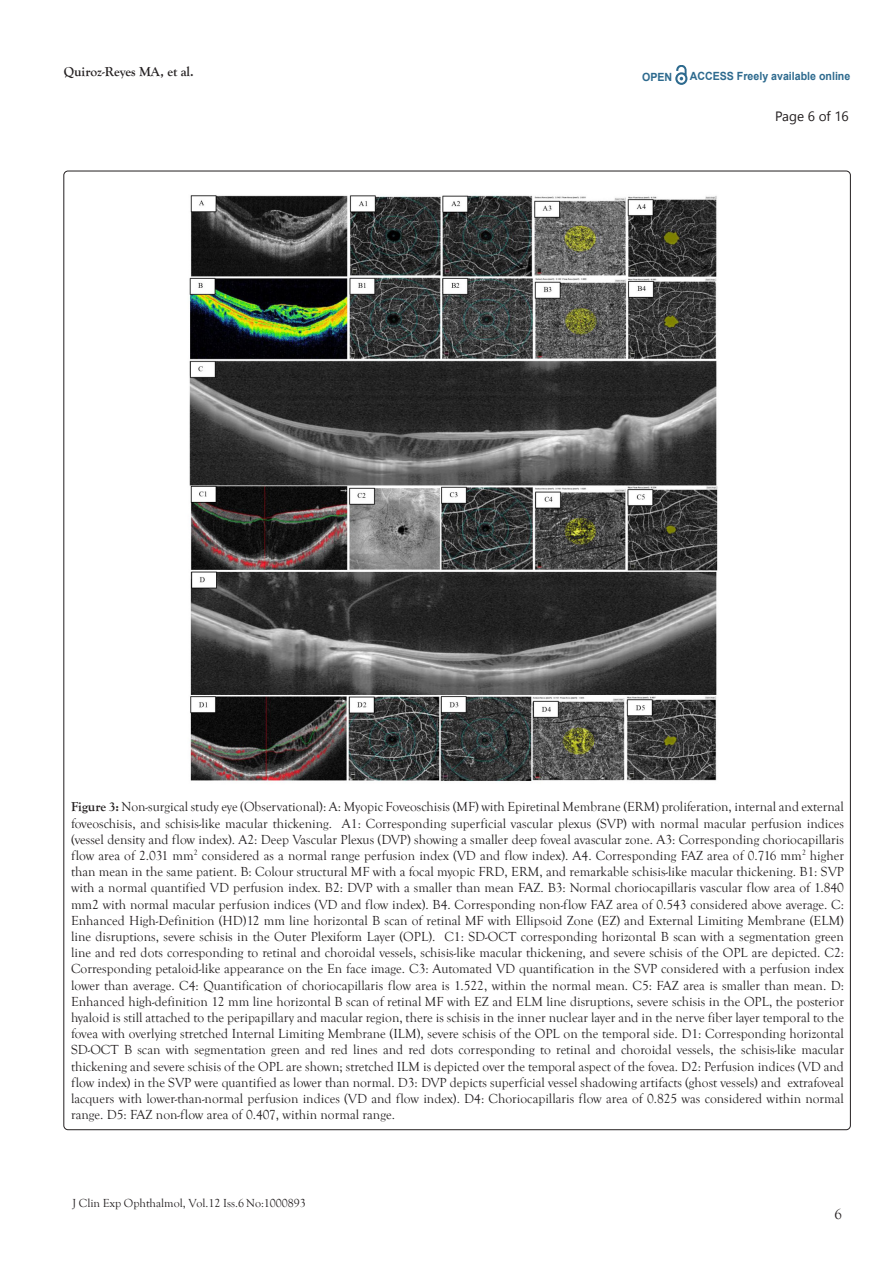
<style>
.page{position:relative;width:893px;height:1263px;background:#fff}
.page>*{position:absolute;margin:0;border:0;box-sizing:border-box;transform-origin:0 0}
.t1{font:15px "Goudy Old Style T";color:#231f20}
.t2{font:13.5px/16.2px "Goudy Old Style T";color:#231f20;text-align:justify}
.t3{font:700 13.5px "Goudy Old Style T";color:#231f20}
.t4{font:13.5px "Nirmala UI";color:#231f20}
.t5{font:12px "Goudy Old Style T";color:#231f20}
.t6{font:700 11.25px "Arial";color:#2d6a8e;scale:.94 1}
.s1{font-weight:700}
</style>
<div class="page">
<svg style="left:675px;top:65px;width:12px;height:20px"></svg>
<img style="left:189px;top:195px;width:529px;height:587px">
<p class="t3" style="left:64px;top:64px;width:131px">Quiroz-Reyes MA, et al.</p>
<p class="t6" style="left:642px;top:70px;width:34px">OPEN</p>
<p class="t6" style="left:690px;top:69px;width:172px">ACCESS Freely available online</p>
<p class="t4" style="left:775px;top:105px;width:75px">Page 6 of 16</p>
<p class="t2" style="left:71px;top:799px;width:775px"><span class="s1">Figure 3:</span> Non-surgical study eye (Observational): A: Myopic Foveoschisis (MF) with Epiretinal Membrane (ERM) proliferation, internal and external foveoschisis, and schisis-like macular thickening. A1: Corresponding superficial vascular plexus (SVP) with normal macular perfusion indices (vessel density and flow index). A2: Deep Vascular Plexus (DVP) showing a smaller deep foveal avascular zone. A3: Corresponding choriocapillaris flow area of 2.031 mm<sup>2</sup> considered as a normal range perfusion index (VD and flow index). A4. Corresponding FAZ area of 0.716 mm<sup>2</sup> higher than mean in the same patient. B: Colour structural MF with a focal myopic FRD, ERM, and remarkable schisis-like macular thickening. B1: SVP with a normal quantified VD perfusion index. B2: DVP with a smaller than mean FAZ. B3: Normal choriocapillaris vascular flow area of 1.840 mm2 with normal macular perfusion indices (VD and flow index). B4. Corresponding non-flow FAZ area of 0.543 considered above average. C:<br>Enhanced High-Definition (HD)12 mm line horizontal B scan of retinal MF with Ellipsoid Zone (EZ) and External Limiting Membrane (ELM) line disruptions, severe schisis in the Outer Plexiform Layer (OPL). C1: SD-OCT corresponding horizontal B scan with a segmentation green line and red dots corresponding to retinal and choroidal vessels, schisis-like macular thickening, and severe schisis of the OPL are depicted. C2:<br>Corresponding petaloid-like appearance on the En face image. C3: Automated VD quantification in the SVP considered with a perfusion index lower than average. C4: Quantification of choriocapillaris flow area is 1.522, within the normal mean. C5: FAZ area is smaller than mean. D:<br>Enhanced high-definition 12 mm line horizontal B scan of retinal MF with EZ and ELM line disruptions, severe schisis in the OPL, the posterior hyaloid is still attached to the peripapillary and macular region, there is schisis in the inner nuclear layer and in the nerve fiber layer temporal to the fovea with overlying stretched Internal Limiting Membrane (ILM), severe schisis of the OPL on the temporal side. D1: Corresponding horizontal SD-OCT B scan with segmentation green and red lines and red dots corresponding to retinal and choroidal vessels, the schisis-like macular thickening and severe schisis of the OPL are shown; stretched ILM is depicted over the temporal aspect of the fovea. D2: Perfusion indices (VD and flow index) in the SVP were quantified as lower than normal. D3: DVP depicts superficial vessel shadowing artifacts (ghost vessels) and extrafoveal lacquers with lower-than-normal perfusion indices (VD and flow index). D4: Choriocapillaris flow area of 0.825 was considered within normal range. D5: FAZ non-flow area of 0.407, within normal range.</p>
<p class="t5" style="left:73px;top:1196px;width:234px">J Clin Exp Ophthalmol, Vol.12 Iss.6 No:1000893</p>
<p class="t1" style="left:834px;top:1206px;width:9px">6</p>
</div>
